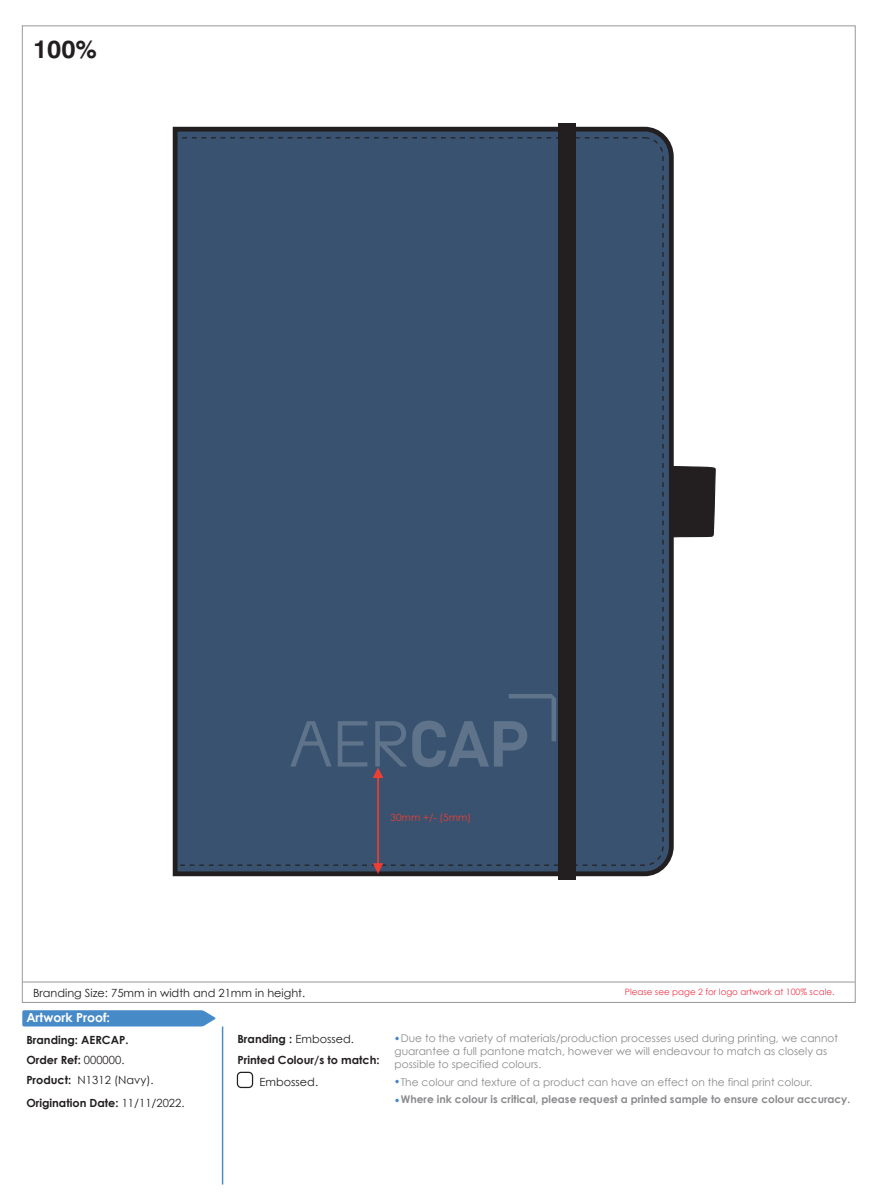
<style>
.page{position:relative;width:879px;height:1204px;background:#fff}
.page>*{position:absolute;margin:0;border:0;box-sizing:border-box;transform-origin:0 0}
.t1{font:700 25px "Swiss 721 BT";color:#231f20}
.t2{font:700 12.5px "Century Gothic";color:#fff}
.t3{font:700 11.25px/20px "Century Gothic";color:#231f20}
.t4{font:11.25px "Century Gothic";color:#231f20}
.t5{font:10.62px/12.8px "Century Gothic";color:#8b8a8d}
.t6{font:700 10.62px "Century Gothic";color:#8b8a8d}
.t7{font:10px "Century Gothic";color:#ee3e34}
.t8{font:8.75px "Century Gothic";color:#ee354b}
.s1{font-weight:400}
</style>
<div class="page">
<hr style="left:23px;top:981px;width:831px;height:1px;background:#9a9899">
<svg style="left:22px;top:1010px;width:194px;height:16px"></svg>
<hr style="left:222px;top:1026px;width:1px;height:158px;background:#478ac8">
<div style="left:237px;top:1071px;width:16px;height:16px;border:1px solid #231f20;border-radius:4px"></div>
<svg style="left:676px;top:466px;width:40px;height:72px"></svg>
<div style="left:172px;top:126px;width:504px;height:751px;background:#38526f"></div>
<div style="left:558px;top:123px;width:18px;height:756px;background:#231f20"></div>
<svg style="left:373px;top:863px;width:10px;height:10px"></svg>
<svg style="left:290px;top:693px;width:266px;height:84px"></svg>
<hr style="left:377px;top:775px;width:2px;height:90px;background:#ee3e34">
<h1 class="t1" style="left:33px;top:34px;width:66px">100%</h1>
<p class="t7" style="left:390px;top:811px;width:82px">30mm +/- (5mm)</p>
<p class="t4" style="left:33px;top:985px;width:274px">Branding Size: 75mm in width and 21mm in height.</p>
<p class="t8" style="left:625px;top:986px;width:211px">Please see page 2 for logo artwork at 100% scale.</p>
<p class="t2" style="left:26px;top:1009px;width:85px">Artwork Proof:</p>
<p class="t3" style="left:26px;top:1028px;width:129px">Branding: AERCAP.<br>Order Ref: <span class="s1">000000.<br></span>Product: <span class="s1">N1312 (Navy).</span></p>
<p class="t3" style="left:26px;top:1092px;width:160px">Origination Date: <span class="s1">11/11/2022.</span></p>
<p class="t5" style="left:394px;top:1031px;width:445px;text-indent:6px">Due to the variety of materials/production processes used during printing, we cannot guarantee a full pantone match, however we will endeavour to match as closely as possible to specified colours.</p>
<p class="t5" style="left:401px;top:1074px;width:413px">The colour and texture of a product can have an effect on the final print colour.</p>
<p class="t6" style="left:401px;top:1092px;width:451px">Where ink colour is critical, please request a printed sample to ensure colour accuracy.</p>
<p class="t3" style="left:237px;top:1028px;width:144px">Branding : <span class="s1">Embossed.<br></span>Printed Colour/s to match:</p>
<p class="t4" style="left:260px;top:1074px;width:60px">Embossed.</p>
</div>
